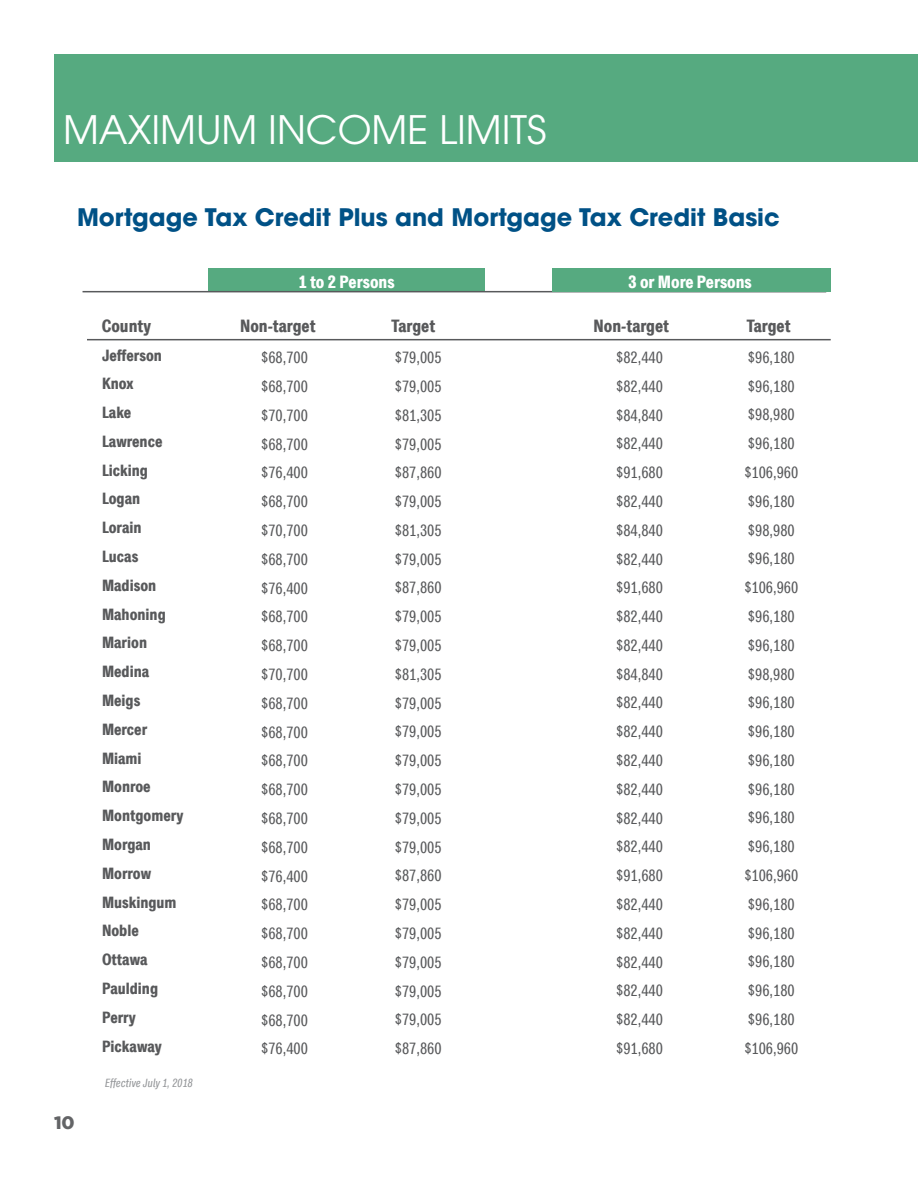
<style>
.page{position:relative;width:918px;height:1188px;background:#fff}
.page>*{position:absolute;margin:0;border:0;box-sizing:border-box;transform-origin:0 0}
.t1{font:39px "ITC Avant Garde Std";color:#fff}
.t2{font:700 24px "ITC Avant Garde Std";color:#005186}
.t3{font:700 condensed 18px "Classic Grotesque Pro";color:#58595b}
.t4{font:700 condensed 18px "Classic Grotesque Pro";color:#fff}
.t5{font:900 18px "Gotham";color:#636466}
.t6{font:condensed 16.5px/28.8px "Classic Grotesque Pro";color:#58595b;text-align:justify}
.t7{font:700 condensed 16.5px/28.8px "Classic Grotesque Pro";color:#58595b}
.t8{font:italic condensed 12px "Classic Grotesque Pro";color:#939598}
</style>
<div class="page">
<div style="left:54px;top:54px;width:864px;height:108px;background:#56aa80"></div>
<div style="left:208px;top:269px;width:277px;height:23px;background:#56aa80"></div>
<hr style="left:87px;top:339px;width:744px;height:1px;background:#58595b">
<hr style="left:83px;top:291px;width:743px;height:1px;background:#58595b">
<div style="left:552px;top:269px;width:279px;height:23px;background:#56aa80"></div>
<h1 class="t1" style="left:63px;top:105px;width:485px">MAXIMUM INCOME LIMITS</h1>
<h2 class="t2" style="left:77px;top:202px;width:704px">Mortgage Tax Credit Plus and Mortgage Tax Credit Basic</h2>
<p class="t4" style="left:298px;top:271px;width:98px">1 to 2 Persons</p>
<p class="t3" style="left:102px;top:314px;width:51px">County</p>
<p class="t3" style="left:240px;top:314px;width:77px">Non-target</p>
<p class="t3" style="left:392px;top:314px;width:45px">Target</p>
<p class="t4" style="left:628px;top:271px;width:125px">3 or More Persons</p>
<p class="t3" style="left:594px;top:314px;width:77px">Non-target</p>
<p class="t3" style="left:747px;top:314px;width:45px">Target</p>
<p class="t5" style="left:54px;top:1112px;width:22px">10</p>
<p class="t7" style="left:102px;top:341px;width:83px">Jefferson<br>Knox<br>Lake<br>Lawrence<br>Licking<br>Logan<br>Lorain<br>Lucas<br>Madison<br>Mahoning<br>Marion<br>Medina<br>Meigs<br>Mercer<br>Miami<br>Monroe<br>Montgomery<br>Morgan<br>Morrow<br>Muskingum<br>Noble<br>Ottawa<br>Paulding<br>Perry<br>Pickaway</p>
<p class="t6" style="left:261px;top:343px;width:48px">$68,700 $68,700 $70,700 $68,700 $76,400 $68,700 $70,700 $68,700 $76,400 $68,700 $68,700 $70,700 $68,700 $68,700 $68,700 $68,700 $68,700 $68,700 $76,400 $68,700 $68,700 $68,700 $68,700 $68,700 $76,400</p>
<p class="t6" style="left:395px;top:343px;width:48px">$79,005 $79,005 $81,305 $79,005 $87,860 $79,005 $81,305 $79,005 $87,860 $79,005 $79,005 $81,305 $79,005 $79,005 $79,005 $79,005 $79,005 $79,005 $87,860 $79,005 $79,005 $79,005 $79,005 $79,005 $87,860</p>
<p class="t6" style="left:616px;top:343px;width:48px">$82,440 $82,440 $84,840 $82,440 $91,680 $82,440 $84,840 $82,440 $91,680 $82,440 $82,440 $84,840 $82,440 $82,440 $82,440 $82,440 $82,440 $82,440 $91,680 $82,440 $82,440 $82,440 $82,440 $82,440 $91,680</p>
<p class="t6" style="left:744px;top:343px;width:55px;text-align:left">$96,180 $96,180 $98,980 $96,180 $106,960 $96,180 $98,980 $96,180 $106,960 $96,180 $96,180 $98,980 $96,180 $96,180 $96,180 $96,180 $96,180 $96,180 $106,960 $96,180 $96,180 $96,180 $96,180 $96,180 $106,960</p>
<p class="t8" style="left:104px;top:1076px;width:89px">Effective July 1, 2018</p>
</div>
